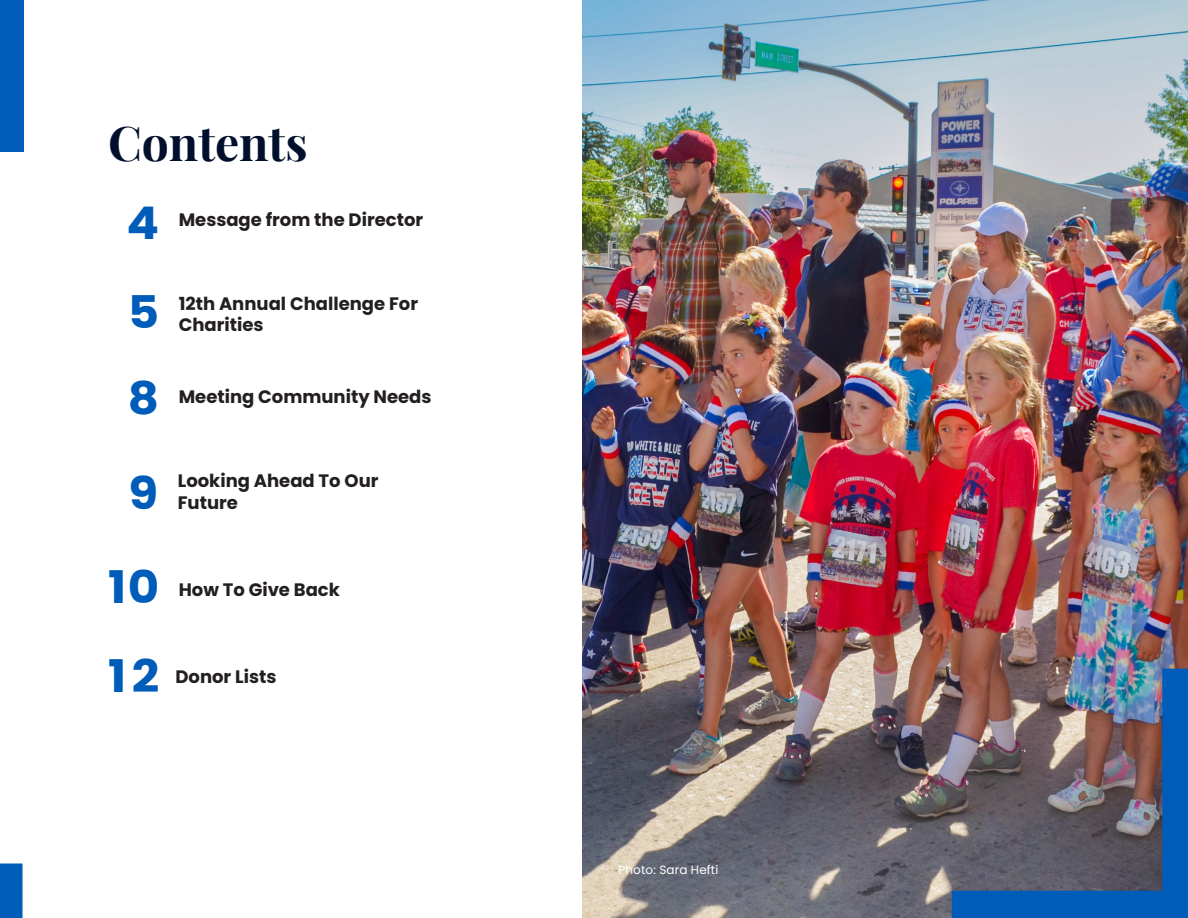
<style>
.page{position:relative;width:1188px;height:918px;background:#fff}
.page>*{position:absolute;margin:0;border:0;box-sizing:border-box;transform-origin:0 0}
.t1{font:700 48px "Playfair Display";color:#000f2c}
.t2{font:700 45px "Poppins";color:#005cb9;scale:1.07 1}
.t3{font:700 18px/21.6px "Poppins";color:#231f20}
.Body_-_Small{font:12px "Poppins";letter-spacing:.01em;color:#fff}
</style>
<div class="page">
<img style="left:582px;top:0;width:606px;height:918px">
<div style="left:0;top:0;width:24px;height:152px;background:#005cb9"></div>
<div style="left:0;top:863px;width:23px;height:55px;background:#005cb9"></div>
<img style="left:910px;top:627px;width:278px;height:291px">
<p class="t1" style="left:108px;top:106px;width:201px">Contents</p>
<h5 class="t2" style="left:127px;top:197px;width:32px">4</h5>
<p class="t3" style="left:179px;top:208px;width:246px">Message from the Director</p>
<h5 class="t2" style="left:128px;top:286px;width:31px">5</h5>
<h5 class="t2" style="left:128px;top:372px;width:31px">8</h5>
<p class="t3" style="left:179px;top:293px;width:241px">12th Annual Challenge For<br>Charities</p>
<p class="t3" style="left:179px;top:386px;width:254px">Meeting Community Needs</p>
<h5 class="t2" style="left:129px;top:467px;width:29px">9</h5>
<p class="t3" style="left:178px;top:470px;width:202px">Looking Ahead To Our<br>Future</p>
<h5 class="t2" style="left:108px;top:561px;width:49px">10</h5>
<p class="t3" style="left:179px;top:579px;width:163px">How To Give Back</p>
<h5 class="t2" style="left:108px;top:650px;width:49px">12</h5>
<p class="t3" style="left:176px;top:666px;width:102px">Donor Lists</p>
<p class="Body_-_Small" style="left:618px;top:862px;width:101px">Photo: Sara Hefti</p>
</div>
